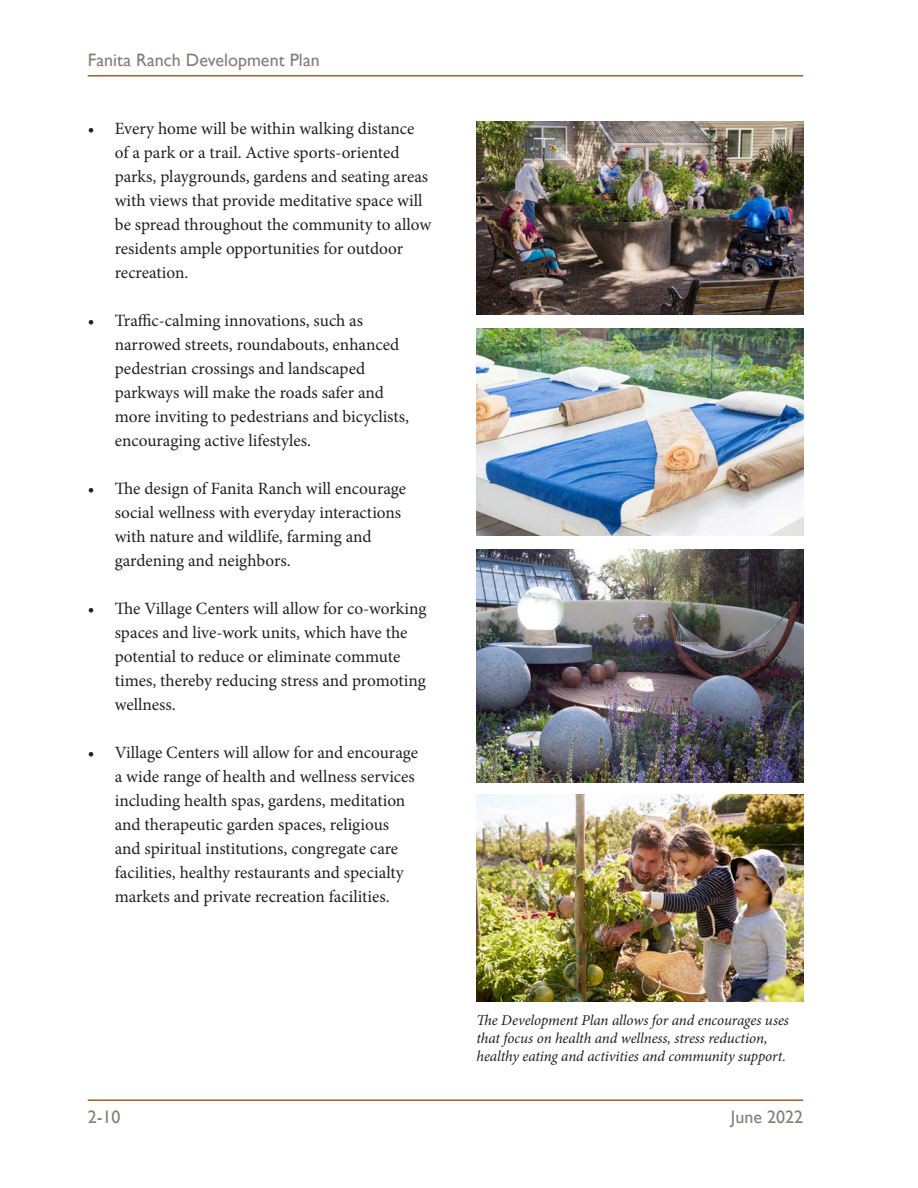
<style>
.page{position:relative;width:918px;height:1188px;background:#fff}
.page>*{position:absolute;margin:0;border:0;box-sizing:border-box;transform-origin:0 0}
.t1{font:18px "Gill Sans";color:#847f77}
.t2{font:17.25px/24px "Minion Pro";color:#231f20}
.Photo_Caption{font:italic 15px/18px "Minion Pro";letter-spacing:-.01em;color:#231f20}
</style>
<div class="page">
<hr style="left:88px;top:1099px;width:715px;height:2px;background:#a35e23">
<hr style="left:88px;top:75px;width:715px;height:2px;background:#a35e23">
<img style="left:477px;top:549px;width:327px;height:233px">
<img style="left:477px;top:122px;width:327px;height:193px">
<img style="left:477px;top:794px;width:326px;height:208px">
<img style="left:477px;top:328px;width:327px;height:208px">
<p class="t1" style="left:88px;top:50px;width:234px">Fanita Ranch Development Plan</p>
<p class="t2" style="left:115px;top:117px;width:318px;text-indent:-27px">• Every home will be within walking distance of a park or a trail. Active sports-oriented parks, playgrounds, gardens and seating areas with views that provide meditative space will be spread throughout the community to allow residents ample opportunities for outdoor recreation.</p>
<p class="t2" style="left:115px;top:309px;width:296px;text-indent:-27px">• Traffic-calming innovations, such as narrowed streets, roundabouts, enhanced pedestrian crossings and landscaped parkways will make the roads safer and more inviting to pedestrians and bicyclists, encouraging active lifestyles.</p>
<p class="t2" style="left:115px;top:477px;width:293px;text-indent:-27px">• The design of Fanita Ranch will encourage social wellness with everyday interactions with nature and wildlife, farming and gardening and neighbors.</p>
<p class="t2" style="left:115px;top:597px;width:313px;text-indent:-27px">• The Village Centers will allow for co-working spaces and live-work units, which have the potential to reduce or eliminate commute times, thereby reducing stress and promoting wellness.</p>
<p class="t2" style="left:115px;top:741px;width:305px;text-indent:-27px">• Village Centers will allow for and encourage a wide range of health and wellness services including health spas, gardens, meditation and therapeutic garden spaces, religious and spiritual institutions, congregate care facilities, healthy restaurants and specialty markets and private recreation facilities.</p>
<p class="Photo_Caption" style="left:477px;top:1012px;width:314px">The Development Plan allows for and encourages uses that focus on health and wellness, stress reduction, healthy eating and activities and community support.</p>
<p class="t1" style="left:88px;top:1106px;width:34px">2-10</p>
<p class="t1" style="left:731px;top:1106px;width:74px">June 2022</p>
</div>
